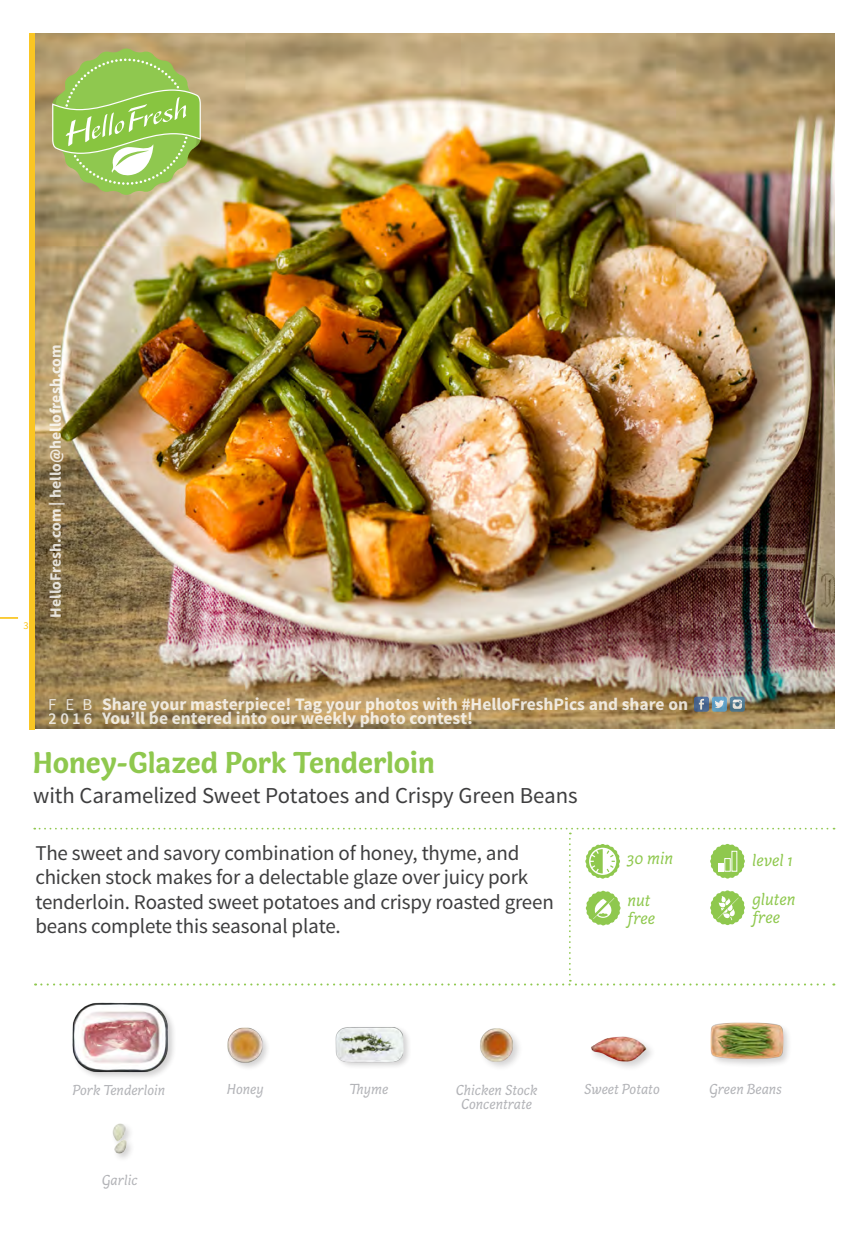
<style>
.page{position:relative;width:868px;height:1236px;background:#fff}
.page>*{position:absolute;margin:0;border:0;box-sizing:border-box;transform-origin:0 0}
.t1{font:700 30.97px "Capucine Basic";letter-spacing:-.005em;color:#8fc84e}
.t2{font:22.75px "Source Sans Pro";letter-spacing:-.005em;color:#3e3e3f}
.t3{font:21px/24.5px "Source Sans Pro";letter-spacing:-.01em;color:#3e3e3f}
.t4{font:700 17.5px/14px "Source Sans Pro";color:#fff}
.t5{font:italic 17.5px/18.6px "Capucine Basic";color:#8fc84e}
.t6{font:600 16.62px "Source Sans Pro";color:#fff}
.t7{font:16.62px "Source Sans Pro";color:#fff}
.t8{font:700 15.75px "Source Sans Pro";color:#fff}
.t9{font:italic 14.88px "Capucine Basic";color:#b2b3b7}
.t10{font:10.5px "Source Sans Pro";color:#fac623}
</style>
<div class="page">
<img style="left:35px;top:33px;width:798px;height:695px">
<svg style="left:0;top:617px;width:18px;height:1px"></svg>
<svg style="left:53px;top:48px;width:147px;height:147px;background:#a3c467"></svg>
<div style="left:30px;top:33px;width:5px;height:696px;background:#fac623"></div>
<svg style="left:693px;top:696px;width:15px;height:15px"></svg>
<svg style="left:698px;top:698px;width:5px;height:11px"></svg>
<svg style="left:729px;top:696px;width:15px;height:15px"></svg>
<svg style="left:732px;top:699px;width:9px;height:9px"></svg>
<svg style="left:711px;top:696px;width:15px;height:15px"></svg>
<svg style="left:714px;top:700px;width:10px;height:8px"></svg>
<svg style="left:34px;top:827px;width:800px;height:158px"></svg>
<div style="left:708px;top:1020px;width:84px;height:48px;background:#231f20;opacity:.2"></div>
<img style="left:710px;top:1020px;width:73px;height:48px">
<div style="left:335px;top:1025px;width:76px;height:44px;background:#231f20;opacity:.2"></div>
<img style="left:335px;top:1025px;width:68px;height:44px">
<img style="left:591px;top:1036px;width:61px;height:30px">
<img style="left:480px;top:1028px;width:39px;height:39px">
<img style="left:112px;top:1123px;width:19px;height:36px">
<div style="left:71px;top:1001px;width:105px;height:80px;background:#231f20;opacity:.2"></div>
<img style="left:72px;top:1001px;width:97px;height:74px">
<img style="left:227px;top:1027px;width:41px;height:41px">
<p class="t10" style="left:23px;top:619px;width:7px">3</p>
<p class="t8" style="left:45px;top:617px;width:274px;rotate:-90deg">HelloFresh.com | hello@hellofresh.com</p>
<p class="t4" style="left:102px;top:698px;width:587px">Share your masterpiece! Tag your photos with #HelloFreshPics and share on<br>You’ll be entered into our weekly photo contest!</p>
<h1 class="t1" style="left:33px;top:738px;width:403px">Honey-Glazed Pork Tenderloin</h1>
<p class="t2" style="left:33px;top:781px;width:545px">with Caramelized Sweet Potatoes and Crispy Green Beans</p>
<p class="t7" style="left:49px;top:694px;width:45px">FEB</p>
<p class="t6" style="left:49px;top:707px;width:45px">2016</p>
<p class="t3" style="left:35px;top:840px;width:520px">The sweet and savory combination of honey, thyme, and chicken stock makes for a delectable glaze over juicy pork tenderloin. Roasted sweet potatoes and crispy roasted green beans complete this seasonal plate.</p>
<p class="t5" style="left:626px;top:849px;width:48px">30 min</p>
<p class="t5" style="left:752px;top:851px;width:42px">level 1</p>
<p class="t5" style="left:627px;top:891px;width:29px">nut free</p>
<p class="t5" style="left:752px;top:890px;width:45px">gluten free</p>
<p class="t9" style="left:72px;top:1078px;width:94px">Pork Tenderloin</p>
<p class="t9" style="left:227px;top:1078px;width:38px">Honey</p>
<p class="t9" style="left:349px;top:1078px;width:40px">Thyme</p>
<p class="t9" style="left:455px;top:1078px;width:83px">Chicken Stock</p>
<p class="t9" style="left:584px;top:1078px;width:77px">Sweet Potato</p>
<p class="t9" style="left:708px;top:1078px;width:75px">Green Beans</p>
<p class="t9" style="left:461px;top:1092px;width:73px">Concentrate</p>
<p class="t9" style="left:102px;top:1168px;width:37px">Garlic</p>
</div>
